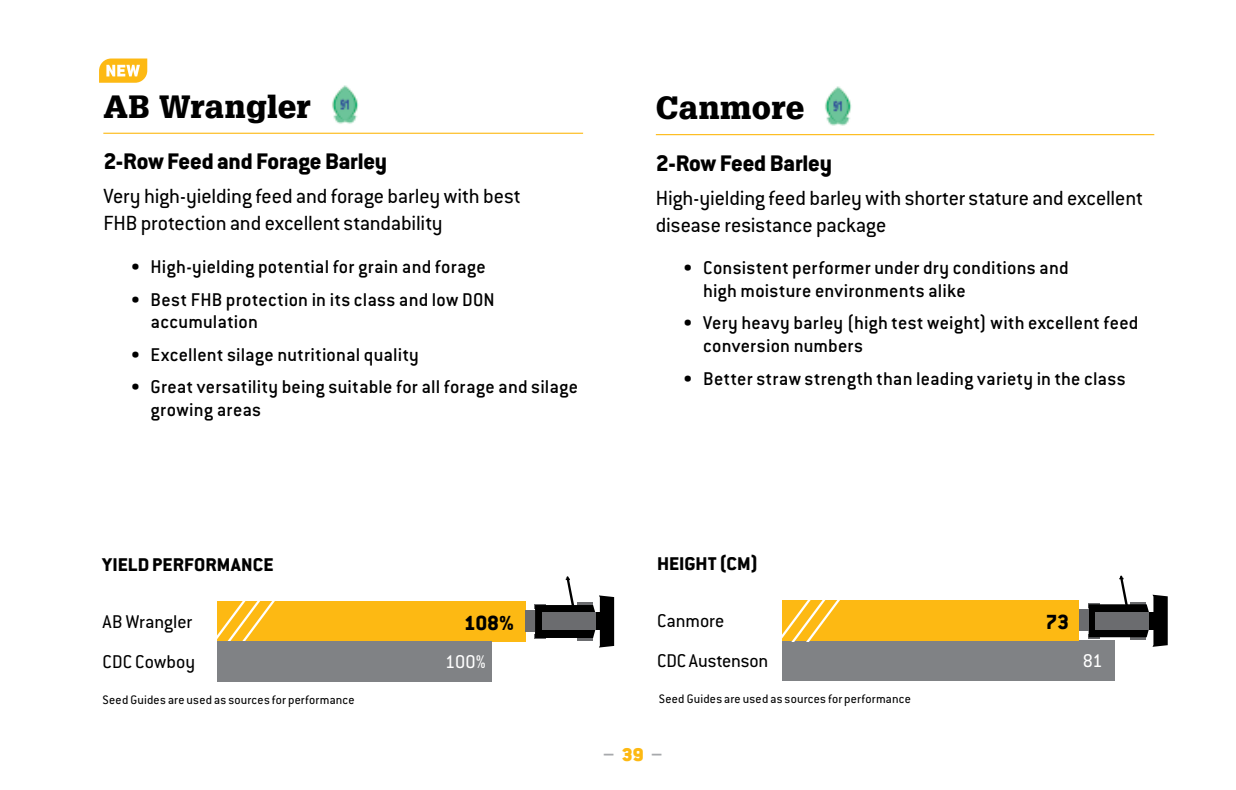
<style>
.page{position:relative;width:1236px;height:790px;background:#fff}
.page>*{position:absolute;margin:0;border:0;box-sizing:border-box;transform-origin:0 0}
.t1{font:900 31.5px "Glypha LT Std";letter-spacing:.015em;color:#000}
.t2{font:800 24.75px "Conduit ITC Pro";letter-spacing:-.01em;color:#000}
.t3{font:22.5px/27px "Conduit ITC Pro";letter-spacing:-.005em;color:#000}
.t4{font:800 22.5px "Conduit ITC Pro";color:#000}
.t5{font:500 20.25px/22.5px "Conduit ITC Pro";letter-spacing:.01em;color:#000}
.t6{font:20.25px/40.3px "Conduit ITC Pro";color:#000}
.t7{font:800 20.25px "Conduit ITC Pro";letter-spacing:.01em;color:#000}
.t8{font:20.25px "Conduit ITC Pro";color:#fff}
.t9{font:700 20.25px "Conduit ITC Pro";color:#a7a9ac}
.t10{font:13.5px "Conduit ITC Pro";letter-spacing:.015em;color:#000}
.s1{font-weight:900;color:#fdb913}
</style>
<div class="page">
<div style="left:782px;top:640px;width:332px;height:40px;background:#808285"></div>
<div style="left:782px;top:601px;width:296px;height:40px;background:#fdb913"></div>
<svg style="left:782px;top:601px;width:58px;height:40px"></svg>
<div style="left:1078px;top:609px;width:10px;height:22px;background:#6b6c6f"></div>
<svg style="left:1088px;top:575px;width:79px;height:72px"></svg>
<hr style="left:655px;top:134px;width:499px;height:1px;background:#fdb913">
<img style="left:825px;top:86px;width:27px;height:40px">
<svg style="left:99px;top:58px;width:48px;height:25px"></svg>
<hr style="left:103px;top:133px;width:480px;height:1px;background:#fdb913">
<img style="left:332px;top:85px;width:27px;height:39px">
<div style="left:217px;top:601px;width:308px;height:41px;background:#fdb913"></div>
<svg style="left:217px;top:601px;width:58px;height:40px"></svg>
<div style="left:217px;top:641px;width:275px;height:40px;background:#808285"></div>
<hr style="left:534px;top:604px;width:11px;height:4px;background:#6b6c6f">
<hr style="left:534px;top:635px;width:11px;height:4px;background:#6b6c6f">
<div style="left:525px;top:610px;width:10px;height:22px;background:#6b6c6f"></div>
<svg style="left:535px;top:576px;width:79px;height:71px"></svg>
<h1 class="t1" style="left:103px;top:87px;width:208px">AB Wrangler</h1>
<p class="t2" style="left:103px;top:147px;width:285px">2-Row Feed and Forage Barley</p>
<p class="t3" style="left:103px;top:183px;width:418px">Very high-yielding feed and forage barley with best<br>FHB protection and excellent standability</p>
<p class="t5" style="left:130px;top:255px;width:357px">• High-yielding potential for grain and forage</p>
<p class="t5" style="left:151px;top:288px;width:346px;text-indent:-20px">• Best FHB protection in its class and low DON accumulation</p>
<p class="t5" style="left:130px;top:343px;width:290px">• Excellent silage nutritional quality</p>
<p class="t5" style="left:151px;top:376px;width:429px;text-indent:-20px">• Great versatility being suitable for all forage and silage growing areas</p>
<h1 class="t1" style="left:655px;top:89px;width:149px">Canmore</h1>
<p class="t2" style="left:655px;top:148px;width:178px">2-Row Feed Barley</p>
<p class="t3" style="left:655px;top:184px;width:488px">High-yielding feed barley with shorter stature and excellent disease resistance package</p>
<p class="t5" style="left:703px;top:257px;width:367px;text-indent:-20px">• Consistent performer under dry conditions and high moisture environments alike</p>
<p class="t5" style="left:703px;top:312px;width:437px;text-indent:-20px">• Very heavy barley (high test weight) with excellent feed conversion numbers</p>
<p class="t5" style="left:682px;top:367px;width:444px">• Better straw strength than leading variety in the class</p>
<p class="t7" style="left:102px;top:552px;width:173px">YIELD PERFORMANCE</p>
<p class="t7" style="left:657px;top:551px;width:103px">HEIGHT (CM)</p>
<p class="t6" style="left:102px;top:601px;width:94px">AB Wrangler<br>CDC Cowboy</p>
<p class="t4" style="left:463px;top:609px;width:52px">108%</p>
<p class="t8" style="left:445px;top:650px;width:42px">100%</p>
<p class="t6" style="left:657px;top:601px;width:113px">Canmore<br>CDC Austenson</p>
<p class="t4" style="left:1045px;top:608px;width:25px">73</p>
<p class="t8" style="left:1082px;top:650px;width:22px">81</p>
<p class="t10" style="left:102px;top:692px;width:254px">Seed Guides are used as sources for performance</p>
<p class="t10" style="left:658px;top:691px;width:254px">Seed Guides are used as sources for performance</p>
<p class="t9" style="left:603px;top:743px;width:61px">– <span class="s1">39</span> –</p>
</div>
